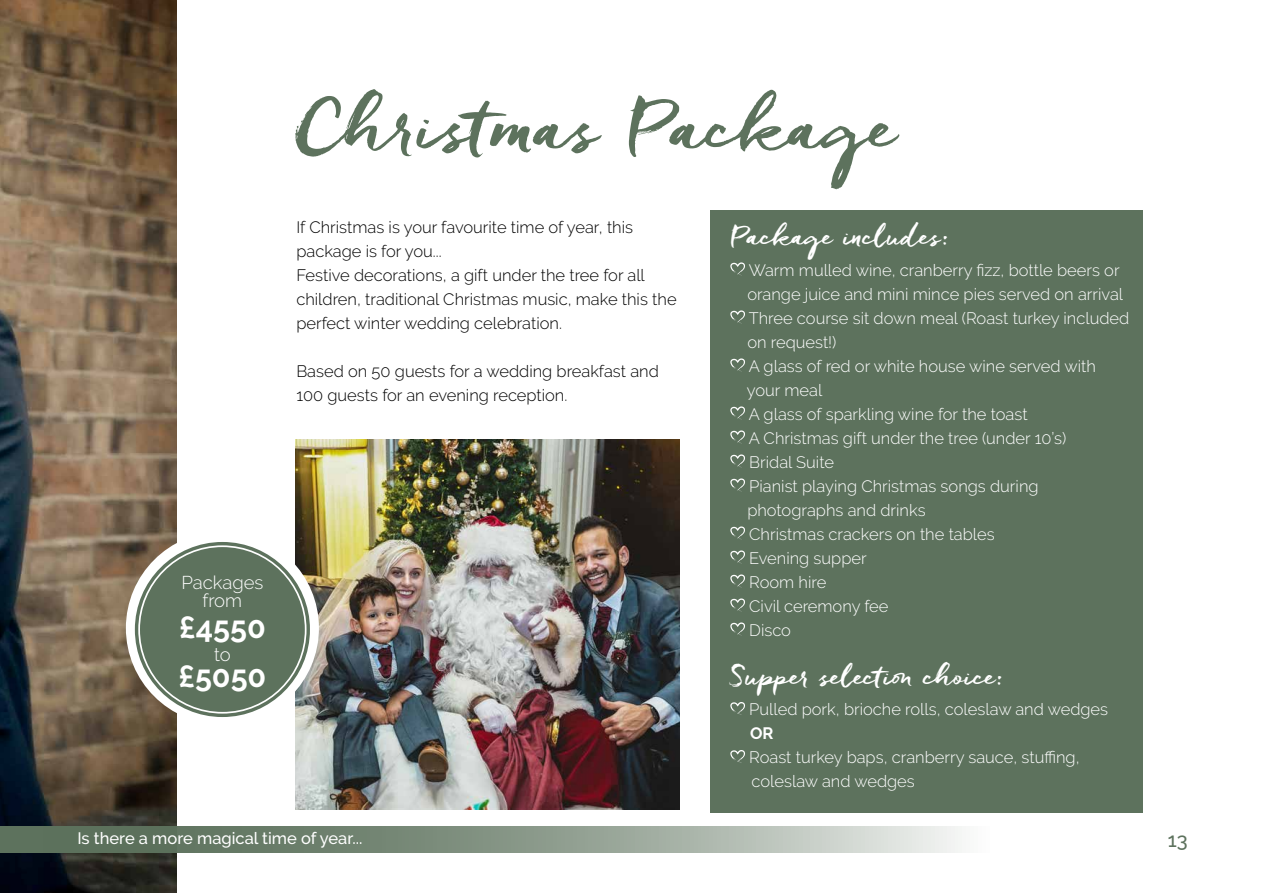
<style>
.page{position:relative;width:1263px;height:893px;background:#fff}
.page>*{position:absolute;margin:0;border:0;box-sizing:border-box;transform-origin:0 0}
.t1{font:75px "Freeland";color:#5d725d}
.t2{font:700 30.6px "Raleway";color:#fff}
.t3{font:28.5px "Freeland";color:#fff}
.t4{font:500 20.1px "Raleway";color:#5d725d}
.t5{font:300 18.45px/18px "Raleway";color:#fff;text-align:center}
.t6{font:300 16.5px/24px "Raleway";color:#fff}
.t7{font:300 16.5px/24px "Raleway";color:#000}
.t8{font:500 16.5px "Raleway";color:#fff}
.t9{font:700 16.5px "Raleway";color:#fff}
</style>
<div class="page">
<img style="left:296px;top:439px;width:383px;height:371px">
<div style="left:710px;top:210px;width:433px;height:602px;background:#5d725d"></div>
<img style="left:0;top:0;width:176px;height:893px">
<svg style="left:126px;top:531px;width:193px;height:194px"></svg>
<div style="left:140px;top:547px;width:165px;height:165px;background:#5d725d;border-radius:50%"></div>
<div style="left:142px;top:549px;width:161px;height:161px;border:3px solid #5d725d;border-radius:50%"></div>
<svg style="left:0;top:826px;width:962px;height:26px;background:#8e9c8e"></svg>
<svg style="left:730px;top:262px;width:15px;height:14px"></svg>
<svg style="left:730px;top:310px;width:15px;height:14px"></svg>
<svg style="left:730px;top:358px;width:15px;height:14px"></svg>
<svg style="left:730px;top:406px;width:15px;height:14px"></svg>
<svg style="left:730px;top:430px;width:15px;height:14px"></svg>
<svg style="left:730px;top:454px;width:15px;height:14px"></svg>
<svg style="left:730px;top:478px;width:15px;height:14px"></svg>
<svg style="left:730px;top:526px;width:15px;height:14px"></svg>
<svg style="left:730px;top:550px;width:15px;height:14px"></svg>
<svg style="left:730px;top:574px;width:15px;height:14px"></svg>
<svg style="left:730px;top:598px;width:15px;height:14px"></svg>
<svg style="left:730px;top:622px;width:15px;height:14px"></svg>
<svg style="left:730px;top:702px;width:15px;height:13px"></svg>
<svg style="left:730px;top:750px;width:15px;height:13px"></svg>
<p class="t5" style="left:181px;top:573px;width:83px">Packages from</p>
<h2 class="t2" style="left:179px;top:609px;width:88px">£4550</h2>
<p class="t5" style="left:214px;top:645px;width:18px">to</p>
<h2 class="t2" style="left:178px;top:659px;width:90px">£5050</h2>
<h1 class="t1" style="left:296px;top:77px;width:602px">Christmas Package</h1>
<p class="t7" style="left:296px;top:215px;width:382px">If Christmas is your favourite time of year, this package is for you...<br>Festive decorations, a gift under the tree for all children, traditional Christmas music, make this the perfect winter wedding celebration.</p>
<p class="t7" style="left:296px;top:359px;width:364px">Based on 50 guests for a wedding breakfast and<br>100 guests for an evening reception.</p>
<h3 class="t3" style="left:730px;top:218px;width:221px">Package includes:</h3>
<p class="t6" style="left:747px;top:258px;width:384px">Warm mulled wine, cranberry fizz, bottle beers or orange juice and mini mince pies served on arrival<br>Three course sit down meal (Roast turkey included on request!)<br>A glass of red or white house wine served with your meal<br>A glass of sparkling wine for the toast<br>A Christmas gift under the tree (under 10’s)<br>Bridal Suite<br>Pianist playing Christmas songs during photographs and drinks<br>Christmas crackers on the tables<br>Evening supper<br>Room hire<br>Civil ceremony fee<br>Disco</p>
<h3 class="t3" style="left:730px;top:657px;width:275px">Supper selection choice:</h3>
<p class="t6" style="left:749px;top:697px;width:360px">Pulled pork, brioche rolls, coleslaw and wedges</p>
<p class="t9" style="left:750px;top:724px;width:25px">OR</p>
<p class="t6" style="left:749px;top:745px;width:332px">Roast turkey baps, cranberry sauce, stuffing, coleslaw and wedges</p>
<p class="t8" style="left:77px;top:828px;width:287px">Is there a more magical time of year...</p>
<p class="t4" style="left:1168px;top:828px;width:21px">13</p>
</div>
